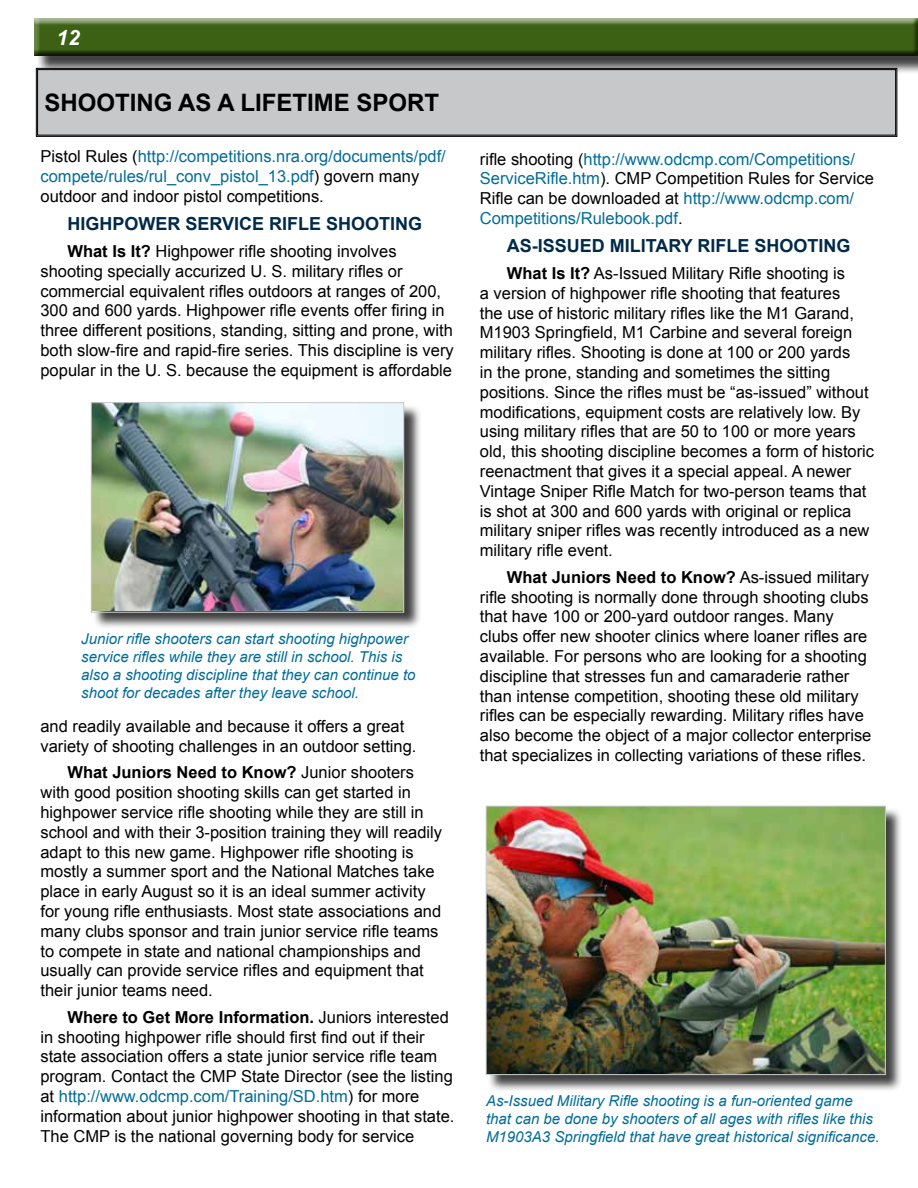
<style>
.page{position:relative;width:918px;height:1188px;background:#fff}
.page>*{position:absolute;margin:0;border:0;box-sizing:border-box;transform-origin:0 0}
.t1{font:700 24px "Arial";color:#000}
.t2{font:italic 700 21px "Arial";color:#fff}
.t3{font:700 18px "Arial";color:#002a49}
.t4{font:16.5px/19.8px "Arial";color:#000}
.t5{font:16.5px/19.8px "Arial";color:#006d97}
.t6{font:italic 15px/18px "Arial";color:#006d97}
.s1{color:#000}
.s2{font-weight:700}
.s3{color:#006d97}
</style>
<div class="page">
<div style="left:36px;top:20px;width:882px;height:54px;background:#000;opacity:.75"></div>
<div style="left:29px;top:18px;width:889px;height:39px;background:#000;opacity:.75"></div>
<div style="left:911px;top:18px;width:7px;height:39px;background:#fff;opacity:.75"></div>
<hr style="left:914px;top:18px;width:4px;height:39px;background:#000;opacity:.75">
<div style="left:36px;top:68px;width:861px;height:69px;background:#c7c8ca"></div>
<div style="left:37px;top:69px;width:859px;height:66px;border:1px solid #000"></div>
<div style="left:92px;top:404px;width:330px;height:226px;background:#000;opacity:.75"></div>
<img style="left:93px;top:404px;width:309px;height:206px">
<div style="left:91px;top:402px;width:313px;height:210px;border:1px solid #c7c8ca"></div>
<div style="left:487px;top:807px;width:416px;height:285px;background:#000;opacity:.75"></div>
<img style="left:488px;top:808px;width:396px;height:265px">
<div style="left:486px;top:806px;width:400px;height:269px;border:1px solid #c7c8ca"></div>
<p class="t2" style="left:57px;top:23px;width:25px">12</p>
<h1 class="t1" style="left:44px;top:86px;width:396px">SHOOTING AS A LIFETIME SPORT</h1>
<p class="t5" style="left:40px;top:147px;width:407px"><span class="s1">Pistol Rules (</span>http://competitions.nra.org/documents/pdf/ compete/rules/rul_conv_pistol_13.pdf<span class="s1">) govern many outdoor and indoor pistol competitions.</span></p>
<p class="t3" style="left:68px;top:212px;width:356px">HIGHPOWER SERVICE RIFLE SHOOTING</p>
<p class="t4" style="left:40px;top:241px;width:415px;text-indent:27px"><span class="s2">What Is It?</span> Highpower rifle shooting involves shooting specially accurized U. S. military rifles or commercial equivalent rifles outdoors at ranges of 200, 300 and 600 yards. Highpower rifle events offer firing in three different positions, standing, sitting and prone, with both slow-fire and rapid-fire series. This discipline is very popular in the U. S. because the equipment is affordable</p>
<p class="t6" style="left:81px;top:629px;width:336px">Junior rifle shooters can start shooting highpower service rifles while they are still in school. This is also a shooting discipline that they can continue to shoot for decades after they leave school.</p>
<p class="t4" style="left:40px;top:716px;width:378px">and readily available and because it offers a great variety of shooting challenges in an outdoor setting.</p>
<p class="t4" style="left:40px;top:763px;width:403px;text-indent:27px"><span class="s2">What Juniors Need to Know?</span> Junior shooters with good position shooting skills can get started in highpower service rifle shooting while they are still in school and with their 3-position training they will readily adapt to this new game. Highpower rifle shooting is mostly a summer sport and the National Matches take place in early August so it is an ideal summer activity for young rifle enthusiasts. Most state associations and many clubs sponsor and train junior service rifle teams to compete in state and national championships and usually can provide service rifles and equipment that their junior teams need.</p>
<p class="t4" style="left:40px;top:1007px;width:415px;text-indent:27px"><span class="s2">Where to Get More Information.</span> Juniors interested in shooting highpower rifle should first find out if their state association offers a state junior service rifle team program. Contact the CMP State Director (see the listing at <span class="s3">http://www.odcmp.com/Training/SD.htm</span>) for more information about junior highpower shooting in that state.<br>The CMP is the national governing body for service</p>
<p class="t5" style="left:480px;top:149px;width:395px"><span class="s1">rifle shooting (</span>http://www.odcmp.com/Competitions/ ServiceRifle.htm<span class="s1">). CMP Competition Rules for Service Rifle can be downloaded at</span> http://www.odcmp.com/ Competitions/Rulebook.pdf<span class="s1">.</span></p>
<p class="t3" style="left:507px;top:234px;width:345px">AS-ISSUED MILITARY RIFLE SHOOTING</p>
<p class="t4" style="left:480px;top:263px;width:396px;text-indent:27px"><span class="s2">What Is It?</span> As-Issued Military Rifle shooting is<br>a version of highpower rifle shooting that features<br>the use of historic military rifles like the M1 Garand, M1903 Springfield, M1 Carbine and several foreign military rifles. Shooting is done at 100 or 200 yards<br>in the prone, standing and sometimes the sitting positions. Since the rifles must be “as-issued” without modifications, equipment costs are relatively low. By using military rifles that are 50 to 100 or more years old, this shooting discipline becomes a form of historic reenactment that gives it a special appeal. A newer Vintage Sniper Rifle Match for two-person teams that is shot at 300 and 600 yards with original or replica military sniper rifles was recently introduced as a new military rifle event.</p>
<p class="t4" style="left:480px;top:567px;width:393px;text-indent:27px"><span class="s2">What Juniors Need to Know?</span> As-issued military rifle shooting is normally done through shooting clubs that have 100 or 200-yard outdoor ranges. Many clubs offer new shooter clinics where loaner rifles are available. For persons who are looking for a shooting discipline that stresses fun and camaraderie rather than intense competition, shooting these old military rifles can be especially rewarding. Military rifles have also become the object of a major collector enterprise that specializes in collecting variations of these rifles.</p>
<p class="t6" style="left:486px;top:1092px;width:395px">As-Issued Military Rifle shooting is a fun-oriented game that can be done by shooters of all ages with rifles like this<br>M1903A3 Springfield that have great historical significance.</p>
</div>
